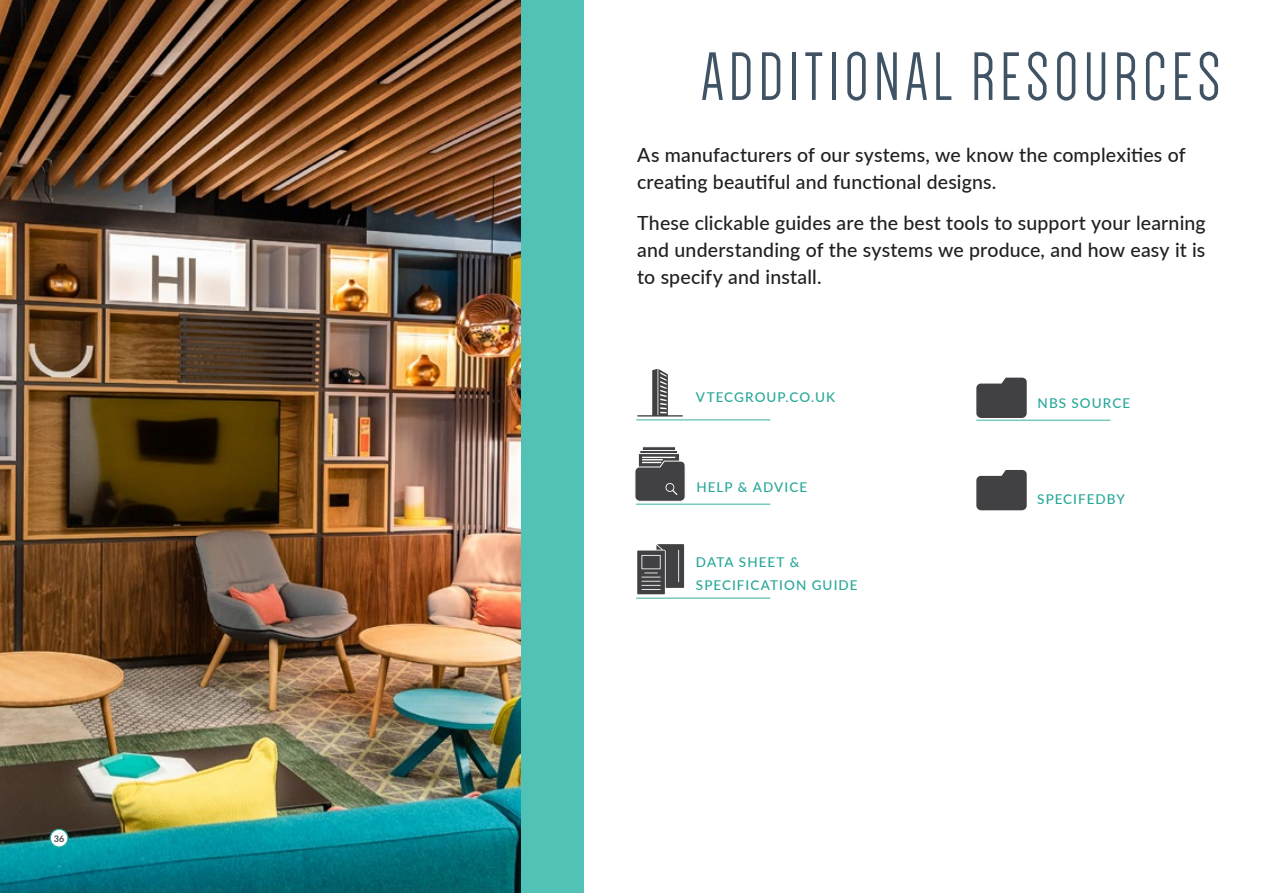
<style>
.page{position:relative;width:1263px;height:893px;background:#fff}
.page>*{position:absolute;margin:0;border:0;box-sizing:border-box;transform-origin:0 0}
.t1{font:70.5px "Dense";letter-spacing:.07em;color:#3f5364}
.t2{font:500 19.5px/27px "Lato";letter-spacing:.01em;color:#221f20}
.t3{font:500 13.5px/22.8px "Lato";letter-spacing:.08em;color:#28a899}
.t4{font:700 9px "Lato";color:#464547}
</style>
<div class="page">
<div style="left:0;top:0;width:583px;height:893px;background:#52c2b6"></div>
<img style="left:0;top:0;width:520px;height:893px">
<svg style="left:637px;top:369px;width:46px;height:48px"></svg>
<div style="left:642px;top:446px;width:34px;height:20px;background:#414042;border:1px solid #fff"></div>
<div style="left:639px;top:450px;width:39px;height:19px;background:#414042;border:1px solid #fff"></div>
<div style="left:638px;top:453px;width:42px;height:19px;background:linear-gradient(to right,#414042,#414042);border:1px solid #fff"></div>
<hr style="left:642px;top:457px;width:33px;height:1px;background:#fff">
<svg style="left:635px;top:459px;width:50px;height:43px"></svg>
<svg style="left:637px;top:544px;width:47px;height:50px"></svg>
<svg style="left:976px;top:378px;width:51px;height:40px"></svg>
<svg style="left:976px;top:470px;width:51px;height:40px"></svg>
<hr style="left:636px;top:419px;width:134px;height:2px;background:#79cabd">
<hr style="left:636px;top:503px;width:134px;height:2px;background:#79cabd">
<hr style="left:636px;top:597px;width:134px;height:2px;background:#79cabd">
<hr style="left:976px;top:419px;width:134px;height:2px;background:#79cabd">
<div style="left:50px;top:829px;width:18px;height:18px;background:#fff;border-radius:50%"></div>
<div style="left:50px;top:829px;width:19px;height:19px;border:1px solid #27ab9a;border-radius:50%"></div>
<p class="t4" style="left:54px;top:833px;width:12px">36</p>
<h1 class="t1" style="left:701px;top:42px;width:521px">ADDITIONAL RESOURCES</h1>
<p class="t2" style="left:637px;top:141px;width:550px">As manufacturers of our systems, we know the complexities of creating beautiful and functional designs.</p>
<p class="t2" style="left:637px;top:209px;width:570px;text-align:justify">These clickable guides are the best tools to support your learning and understanding of the systems we produce, and how easy it is to specify and install.</p>
<p class="t3" style="left:696px;top:386px;width:141px">VTECGROUP.CO.UK</p>
<p class="t3" style="left:696px;top:475px;width:112px">HELP &amp; ADVICE</p>
<p class="t3" style="left:696px;top:550px;width:163px">DATA SHEET &amp;<br>SPECIFICATION GUIDE</p>
<p class="t3" style="left:1037px;top:392px;width:94px">NBS SOURCE</p>
<p class="t3" style="left:1037px;top:487px;width:89px">SPECIFEDBY</p>
</div>
